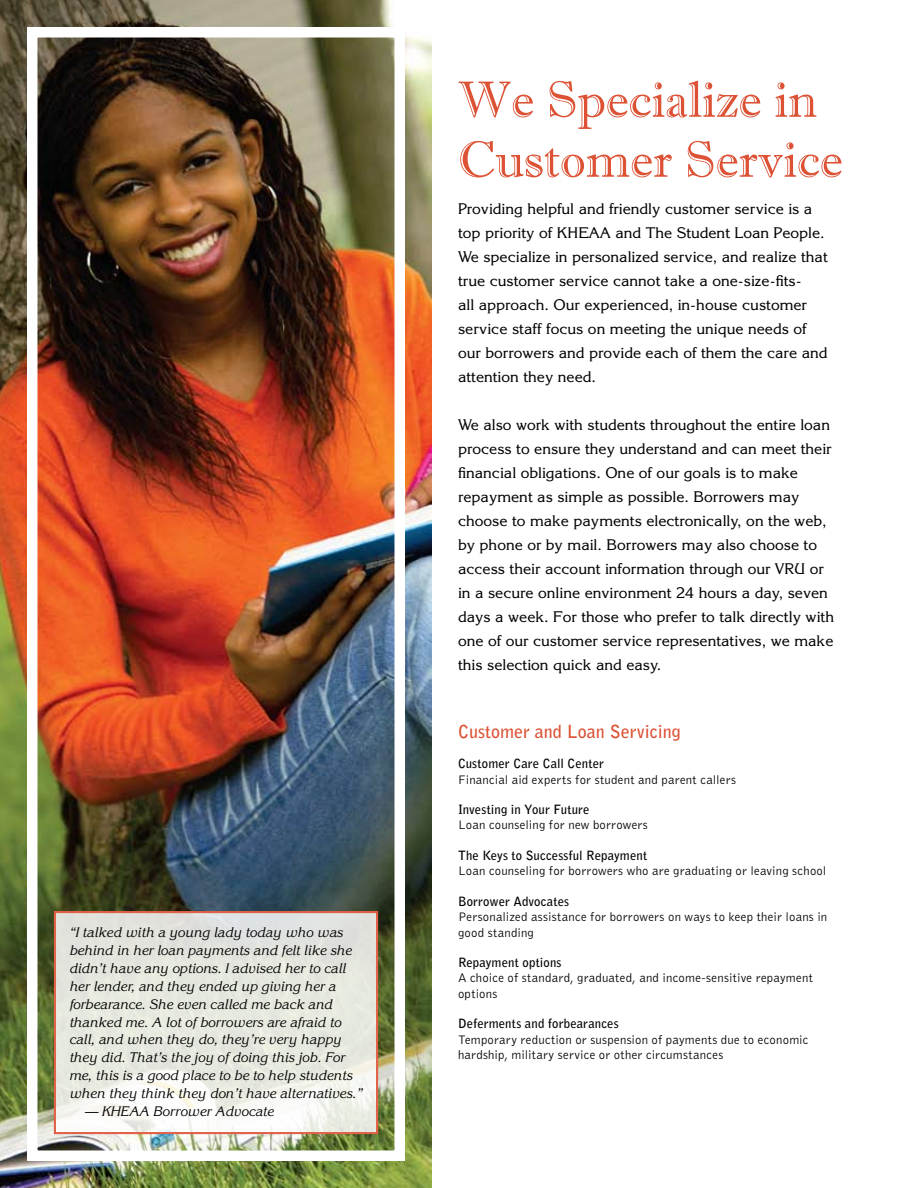
<style>
.page{position:relative;width:918px;height:1188px;background:#fff}
.page>*{position:absolute;margin:0;border:0;box-sizing:border-box;transform-origin:0 0}
.t1{font:51px/60px "Imprint MT Shadow";color:#dd5134}
.t2{font:700 18px "Bell Gothic";color:#dd5134}
.t3{font:15px/24px "Korinna";color:#000}
.t4{font:italic 13.5px/18px "Korinna";color:#000}
.t5{font:300 12.75px/15.3px "Bell Gothic";letter-spacing:.015em;color:#000}
.t6{font:700 12.75px "Bell Gothic";letter-spacing:.01em;color:#000}
</style>
<div class="page">
<img style="left:0;top:0;width:432px;height:1188px">
<svg style="left:54px;top:911px;width:324px;height:223px"></svg>
<div style="left:55px;top:912px;width:322px;height:221px;border:1px solid #dd5134"></div>
<p class="t4" style="left:69px;top:923px;width:295px">“I talked with a young lady today who was behind in her loan payments and felt like she didn’t have any options. I advised her to call her lender, and they ended up giving her a forbearance. She even called me back and thanked me. A lot of borrowers are afraid to call, and when they do, they’re very happy they did. That’s the joy of doing this job. For me, this is a good place to be to help students when they think they don’t have alternatives.”</p>
<p class="t4" style="left:84px;top:1103px;width:191px">— KHEAA Borrower Advocate</p>
<h1 class="t1" style="left:458px;top:69px;width:386px">We Specialize in<br>Customer Service</h1>
<p class="t3" style="left:458px;top:197px;width:371px">Providing helpful and friendly customer service is a top priority of KHEAA and The Student Loan People.<br>We specialize in personalized service, and realize that true customer service cannot take a one-size-fits-<br>all approach. Our experienced, in-house customer service staff focus on meeting the unique needs of our borrowers and provide each of them the care and attention they need.</p>
<p class="t3" style="left:458px;top:413px;width:378px">We also work with students throughout the entire loan process to ensure they understand and can meet their financial obligations. One of our goals is to make repayment as simple as possible. Borrowers may choose to make payments electronically, on the web, by phone or by mail. Borrowers may also choose to access their account information through our VRU or in a secure online environment 24 hours a day, seven days a week. For those who prefer to talk directly with one of our customer service representatives, we make this selection quick and easy.</p>
<p class="t2" style="left:458px;top:720px;width:224px">Customer and Loan Servicing</p>
<p class="t6" style="left:458px;top:756px;width:148px">Customer Care Call Center</p>
<p class="t5" style="left:458px;top:772px;width:279px">Financial aid experts for student and parent callers</p>
<p class="t6" style="left:458px;top:802px;width:133px">Investing in Your Future</p>
<p class="t5" style="left:458px;top:818px;width:191px">Loan counseling for new borrowers</p>
<p class="t6" style="left:458px;top:848px;width:191px">The Keys to Successful Repayment</p>
<p class="t5" style="left:458px;top:864px;width:370px">Loan counseling for borrowers who are graduating or leaving school</p>
<p class="t6" style="left:458px;top:894px;width:113px">Borrower Advocates</p>
<p class="t5" style="left:458px;top:910px;width:371px">Personalized assistance for borrowers on ways to keep their loans in good standing</p>
<p class="t6" style="left:458px;top:955px;width:105px">Repayment options</p>
<p class="t5" style="left:458px;top:971px;width:356px">A choice of standard, graduated, and income-sensitive repayment options</p>
<p class="t6" style="left:458px;top:1016px;width:162px">Deferments and forbearances</p>
<p class="t5" style="left:458px;top:1032px;width:352px">Temporary reduction or suspension of payments due to economic hardship, military service or other circumstances</p>
</div>
